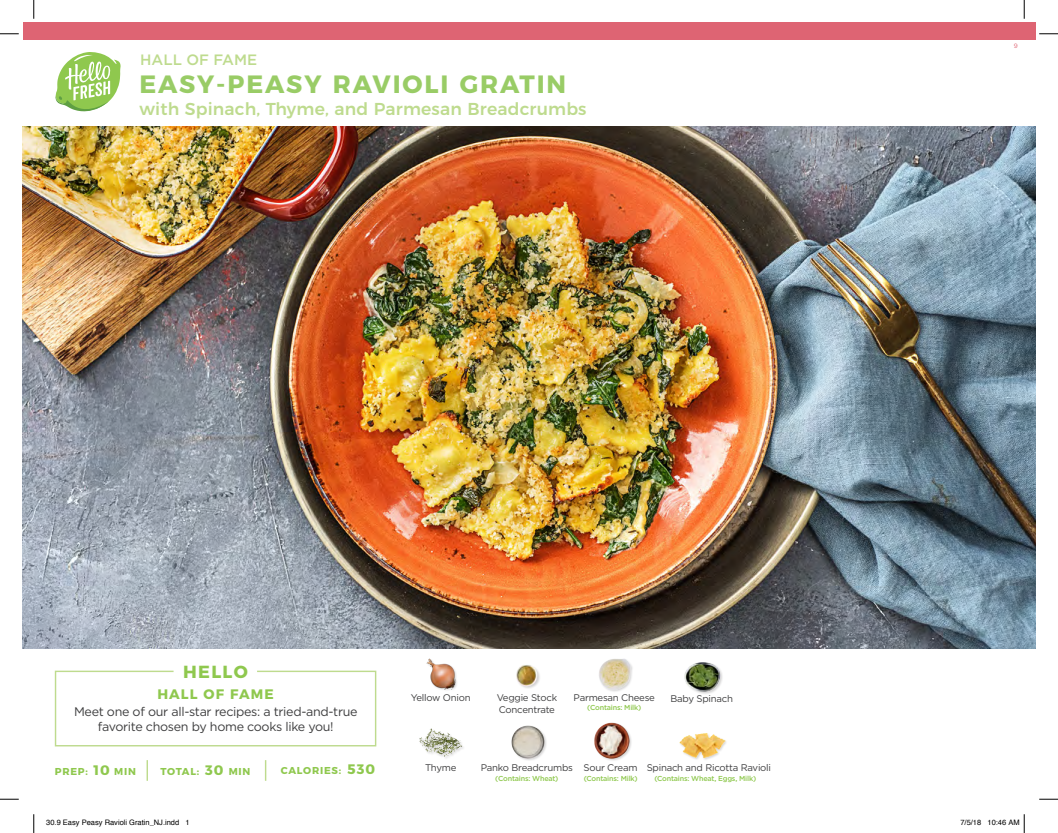
<style>
.page{position:relative;width:1058px;height:833px;background:#fff}
.page>*{position:absolute;margin:0;border:0;box-sizing:border-box;transform-origin:0 0}
.t1{font:700 25px "Montserrat";letter-spacing:.075em;color:#9c6}
.t2{font:700 17.5px "Montserrat";letter-spacing:.075em;color:#8fc84e}
.t3{font:500 17.25px "Montserrat";letter-spacing:.01em;color:#bedb8e}
.t4{font:500 15px "Gotham";color:#bedb8e}
.t5{font:700 13.75px "Montserrat";letter-spacing:.075em;color:#8fc84e}
.t6{font:12.5px/15px "Gotham";letter-spacing:-.025em;color:#3e3e3f;text-align:center}
.t7{font:700 10px "Montserrat";letter-spacing:.075em;color:#8fc84e}
.t8{font:9.62px "Gotham";letter-spacing:-.025em;color:#3e3e3f}
.t9{font:7.5px "Helvetica";color:#000}
.t10{font:500 7.25px "Gotham";letter-spacing:-.025em;color:#8fc84e}
.t11{font:6.25px "Gotham";color:#de6473}
</style>
<div class="page">
<div style="left:23px;top:23px;width:1012px;height:17px;background:#de6473"></div>
<img style="left:23px;top:126px;width:1012px;height:522px">
<svg style="left:54px;top:670px;width:323px;height:77px"></svg>
<div style="left:426px;top:657px;width:32px;height:35px;background:#231f20;opacity:.2"></div>
<img style="left:426px;top:657px;width:32px;height:32px">
<img style="left:419px;top:728px;width:45px;height:30px">
<div style="left:598px;top:659px;width:35px;height:33px;background:#231f20;opacity:.2"></div>
<img style="left:598px;top:659px;width:35px;height:32px">
<div style="left:593px;top:723px;width:39px;height:38px;background:#231f20;opacity:.2"></div>
<img style="left:593px;top:722px;width:36px;height:37px">
<img style="left:516px;top:665px;width:24px;height:23px">
<div style="left:511px;top:725px;width:36px;height:36px;background:#231f20;opacity:.2"></div>
<img style="left:511px;top:725px;width:36px;height:33px">
<div style="left:679px;top:732px;width:49px;height:28px;background:#231f20;opacity:.2"></div>
<img style="left:679px;top:732px;width:46px;height:28px">
<img style="left:684px;top:662px;width:38px;height:32px">
<hr style="left:146px;top:760px;width:2px;height:20px;background:#bedb8e">
<svg style="left:265px;top:760px;width:1px;height:20px"></svg>
<svg style="left:55px;top:52px;width:66px;height:60px"></svg>
<svg style="left:0;top:33px;width:19px;height:2px"></svg>
<svg style="left:1039px;top:33px;width:19px;height:2px"></svg>
<svg style="left:0;top:798px;width:19px;height:2px"></svg>
<svg style="left:1039px;top:798px;width:19px;height:2px"></svg>
<svg style="left:33px;top:0;width:2px;height:19px"></svg>
<svg style="left:33px;top:814px;width:2px;height:19px"></svg>
<svg style="left:1023px;top:0;width:2px;height:19px"></svg>
<svg style="left:1023px;top:814px;width:2px;height:19px"></svg>
<h3 class="t4" style="left:140px;top:50px;width:118px">HALL OF FAME</h3>
<h1 class="t1" style="left:139px;top:64px;width:428px">EASY-PEASY RAVIOLI GRATIN</h1>
<h3 class="t3" style="left:139px;top:95px;width:449px">with Spinach, Thyme, and Parmesan Breadcrumbs</h3>
<h2 class="t2" style="left:183px;top:657px;width:66px">HELLO</h2>
<h3 class="t5" style="left:157px;top:683px;width:118px">HALL OF FAME</h3>
<p class="t6" style="left:74px;top:703px;width:285px">Meet one of our all-star recipes: a tried-and-true favorite chosen by home cooks like you!</p>
<p class="t8" style="left:411px;top:691px;width:61px">Yellow Onion</p>
<p class="t8" style="left:496px;top:691px;width:62px">Veggie Stock</p>
<p class="t8" style="left:670px;top:692px;width:64px">Baby Spinach</p>
<p class="t8" style="left:499px;top:703px;width:58px">Concentrate</p>
<p class="t8" style="left:573px;top:691px;width:83px">Parmesan Cheese</p>
<p class="t10" style="left:587px;top:702px;width:55px">(Contains: Milk)</p>
<h3 class="t5" style="left:94px;top:759px;width:18px">10</h3>
<h3 class="t5" style="left:205px;top:759px;width:20px">30</h3>
<h3 class="t5" style="left:347px;top:758px;width:29px">530</h3>
<p class="t7" style="left:55px;top:763px;width:35px">PREP:</p>
<p class="t7" style="left:114px;top:763px;width:23px">MIN</p>
<p class="t7" style="left:161px;top:763px;width:40px">TOTAL:</p>
<p class="t7" style="left:229px;top:763px;width:23px">MIN</p>
<p class="t7" style="left:281px;top:762px;width:62px">CALORIES:</p>
<p class="t8" style="left:425px;top:761px;width:33px">Thyme</p>
<p class="t8" style="left:646px;top:761px;width:126px">Spinach and Ricotta Ravioli</p>
<p class="t8" style="left:481px;top:761px;width:94px">Panko Breadcrumbs</p>
<p class="t8" style="left:583px;top:761px;width:56px">Sour Cream</p>
<p class="t10" style="left:495px;top:773px;width:65px">(Contains: Wheat)</p>
<p class="t10" style="left:583px;top:773px;width:55px">(Contains: Milk)</p>
<p class="t10" style="left:654px;top:773px;width:103px">(Contains: Wheat, Eggs, Milk)</p>
<p class="t11" style="left:1013px;top:42px;width:6px">9</p>
<p class="t9" style="left:46px;top:817px;width:145px">30.9 Easy Peasy Ravioli Gratin_NJ.indd 1</p>
<p class="t9" style="left:960px;top:817px;width:61px">7/5/18 10:46 AM</p>
</div>
